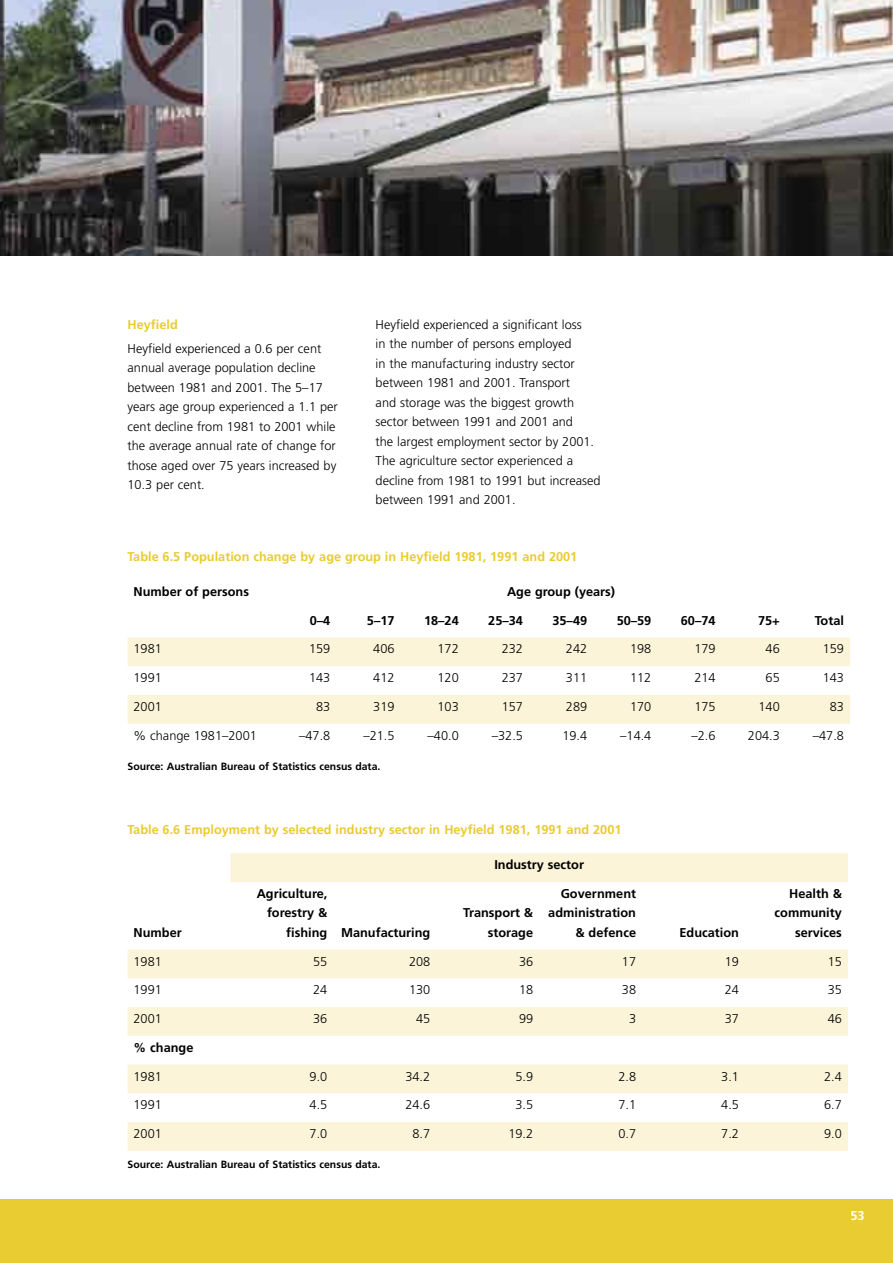
<style>
.page{position:relative;width:893px;height:1263px;background:#fff}
.page>*{position:absolute;margin:0;border:0;box-sizing:border-box;transform-origin:0 0}
.t1{font:300 12.75px/19.5px "Frutiger";color:#000}
.t2{font:700 12.75px/19.5px "Frutiger";color:#000;text-align:right}
.t3{font:700 12.75px "Frutiger";color:#e9cb32}
.t4{font:700 12.75px "Frutiger";color:#fff}
.t5{font:700 10.5px "Frutiger";color:#000}
</style>
<div class="page">
<div style="left:0;top:1200px;width:893px;height:63px;background:#e9cb32"></div>
<img style="left:0;top:0;width:893px;height:255px">
<svg style="left:128px;top:637px;width:722px;height:87px;fill:#fbf4d8"></svg>
<svg style="left:128px;top:853px;width:720px;height:298px"></svg>
<p class="t3" style="left:128px;top:317px;width:52px">Heyfield</p>
<p class="t1" style="left:128px;top:338px;width:212px">Heyfield experienced a 0.6 per cent annual average population decline between 1981 and 2001. The 5–17 years age group experienced a 1.1 per cent decline from 1981 to 2001 while the average annual rate of change for those aged over 75 years increased by<br>10.3 per cent.</p>
<p class="t1" style="left:376px;top:315px;width:226px">Heyfield experienced a significant loss<br>in the number of persons employed<br>in the manufacturing industry sector between 1981 and 2001. Transport<br>and storage was the biggest growth sector between 1991 and 2001 and<br>the largest employment sector by 2001.<br>The agriculture sector experienced a decline from 1981 to 1991 but increased between 1991 and 2001.</p>
<p class="t3" style="left:128px;top:549px;width:451px">Table 6.5 Population change by age group in Heyfield 1981, 1991 and 2001</p>
<p class="t2" style="left:134px;top:582px;width:117px">Number of persons</p>
<p class="t2" style="left:507px;top:582px;width:110px">Age group (years)</p>
<p class="t2" style="left:310px;top:610px;width:22px">0–4</p>
<p class="t2" style="left:367px;top:610px;width:29px">5–17</p>
<p class="t2" style="left:424px;top:610px;width:36px">18–24</p>
<p class="t2" style="left:488px;top:610px;width:36px">25–34</p>
<p class="t2" style="left:552px;top:610px;width:36px">35–49</p>
<p class="t2" style="left:617px;top:610px;width:36px">50–59</p>
<p class="t2" style="left:681px;top:610px;width:36px">60–74</p>
<p class="t2" style="left:758px;top:610px;width:23px">75+</p>
<p class="t2" style="left:815px;top:610px;width:31px">Total</p>
<p class="t1" style="left:134px;top:639px;width:30px">1981</p>
<p class="t1" style="left:309px;top:639px;width:23px">159</p>
<p class="t1" style="left:373px;top:639px;width:23px">406</p>
<p class="t1" style="left:437px;top:639px;width:23px">172</p>
<p class="t1" style="left:502px;top:639px;width:23px">232</p>
<p class="t1" style="left:566px;top:639px;width:23px">242</p>
<p class="t1" style="left:630px;top:639px;width:23px">198</p>
<p class="t1" style="left:694px;top:639px;width:23px">179</p>
<p class="t1" style="left:766px;top:639px;width:16px">46</p>
<p class="t1" style="left:823px;top:639px;width:23px">159</p>
<p class="t1" style="left:134px;top:668px;width:30px">1991</p>
<p class="t1" style="left:309px;top:668px;width:23px">143</p>
<p class="t1" style="left:373px;top:668px;width:23px">412</p>
<p class="t1" style="left:437px;top:668px;width:23px">120</p>
<p class="t1" style="left:502px;top:668px;width:23px">237</p>
<p class="t1" style="left:566px;top:668px;width:23px">311</p>
<p class="t1" style="left:630px;top:668px;width:23px">112</p>
<p class="t1" style="left:694px;top:668px;width:23px">214</p>
<p class="t1" style="left:766px;top:668px;width:16px">65</p>
<p class="t1" style="left:823px;top:668px;width:23px">143</p>
<p class="t1" style="left:134px;top:697px;width:30px">2001</p>
<p class="t1" style="left:316px;top:697px;width:16px">83</p>
<p class="t1" style="left:373px;top:697px;width:23px">319</p>
<p class="t1" style="left:437px;top:697px;width:23px">103</p>
<p class="t1" style="left:502px;top:697px;width:23px">157</p>
<p class="t1" style="left:566px;top:697px;width:23px">289</p>
<p class="t1" style="left:630px;top:697px;width:23px">170</p>
<p class="t1" style="left:694px;top:697px;width:23px">175</p>
<p class="t1" style="left:758px;top:697px;width:23px">140</p>
<p class="t1" style="left:830px;top:697px;width:16px">83</p>
<p class="t1" style="left:134px;top:725px;width:125px">% change 1981–2001</p>
<p class="t1" style="left:299px;top:725px;width:33px">–47.8</p>
<p class="t1" style="left:363px;top:725px;width:33px">–21.5</p>
<p class="t1" style="left:428px;top:725px;width:33px">–40.0</p>
<p class="t1" style="left:492px;top:725px;width:33px">–32.5</p>
<p class="t1" style="left:562px;top:725px;width:26px">19.4</p>
<p class="t1" style="left:620px;top:725px;width:33px">–14.4</p>
<p class="t1" style="left:691px;top:725px;width:26px">–2.6</p>
<p class="t1" style="left:748px;top:725px;width:33px">204.3</p>
<p class="t1" style="left:813px;top:725px;width:33px">–47.8</p>
<p class="t5" style="left:128px;top:760px;width:254px">Source: Australian Bureau of Statistics census data.</p>
<p class="t3" style="left:128px;top:822px;width:495px">Table 6.6 Employment by selected industry sector in Heyfield 1981, 1991 and 2001</p>
<p class="t2" style="left:134px;top:922px;width:50px">Number</p>
<p class="t2" style="left:257px;top:883px;width:72px">Agriculture,</p>
<p class="t2" style="left:267px;top:903px;width:62px">forestry &amp;</p>
<p class="t2" style="left:286px;top:922px;width:145px">fishing Manufacturing</p>
<p class="t2" style="left:494px;top:855px;width:91px">Industry sector</p>
<p class="t2" style="left:463px;top:903px;width:72px">Transport &amp; storage</p>
<p class="t2" style="left:548px;top:883px;width:89px">Government administration &amp; defence</p>
<p class="t2" style="left:679px;top:922px;width:61px">Education</p>
<p class="t2" style="left:775px;top:883px;width:69px">Health &amp; community services</p>
<p class="t1" style="left:134px;top:951px;width:30px">1981</p>
<p class="t1" style="left:313px;top:951px;width:16px">55</p>
<p class="t1" style="left:409px;top:951px;width:23px">208</p>
<p class="t1" style="left:519px;top:951px;width:16px">36</p>
<p class="t1" style="left:622px;top:951px;width:16px">17</p>
<p class="t1" style="left:725px;top:951px;width:16px">19</p>
<p class="t1" style="left:828px;top:951px;width:16px">15</p>
<p class="t1" style="left:134px;top:980px;width:30px">1991</p>
<p class="t1" style="left:313px;top:980px;width:16px">24</p>
<p class="t1" style="left:409px;top:980px;width:23px">130</p>
<p class="t1" style="left:519px;top:980px;width:16px">18</p>
<p class="t1" style="left:622px;top:980px;width:16px">38</p>
<p class="t1" style="left:725px;top:980px;width:16px">24</p>
<p class="t1" style="left:828px;top:980px;width:16px">35</p>
<p class="t1" style="left:134px;top:1009px;width:30px">2001</p>
<p class="t1" style="left:313px;top:1009px;width:16px">36</p>
<p class="t1" style="left:416px;top:1009px;width:16px">45</p>
<p class="t1" style="left:519px;top:1009px;width:16px">99</p>
<p class="t1" style="left:629px;top:1009px;width:9px">3</p>
<p class="t1" style="left:725px;top:1009px;width:16px">37</p>
<p class="t1" style="left:828px;top:1009px;width:16px">46</p>
<p class="t2" style="left:134px;top:1037px;width:61px">% change</p>
<p class="t1" style="left:134px;top:1066px;width:30px">1981</p>
<p class="t1" style="left:310px;top:1066px;width:19px">9.0</p>
<p class="t1" style="left:405px;top:1066px;width:26px">34.2</p>
<p class="t1" style="left:515px;top:1066px;width:19px">5.9</p>
<p class="t1" style="left:618px;top:1066px;width:19px">2.8</p>
<p class="t1" style="left:721px;top:1066px;width:19px">3.1</p>
<p class="t1" style="left:824px;top:1066px;width:19px">2.4</p>
<p class="t1" style="left:134px;top:1095px;width:30px">1991</p>
<p class="t1" style="left:310px;top:1095px;width:19px">4.5</p>
<p class="t1" style="left:405px;top:1095px;width:26px">24.6</p>
<p class="t1" style="left:515px;top:1095px;width:19px">3.5</p>
<p class="t1" style="left:618px;top:1095px;width:19px">7.1</p>
<p class="t1" style="left:721px;top:1095px;width:19px">4.5</p>
<p class="t1" style="left:824px;top:1095px;width:19px">6.7</p>
<p class="t1" style="left:134px;top:1124px;width:30px">2001</p>
<p class="t1" style="left:310px;top:1124px;width:19px">7.0</p>
<p class="t1" style="left:413px;top:1124px;width:19px">8.7</p>
<p class="t1" style="left:508px;top:1124px;width:26px">19.2</p>
<p class="t1" style="left:618px;top:1124px;width:19px">0.7</p>
<p class="t1" style="left:721px;top:1124px;width:19px">7.2</p>
<p class="t1" style="left:824px;top:1124px;width:19px">9.0</p>
<p class="t5" style="left:128px;top:1158px;width:254px">Source: Australian Bureau of Statistics census data.</p>
<p class="t4" style="left:850px;top:1208px;width:16px">53</p>
</div>
